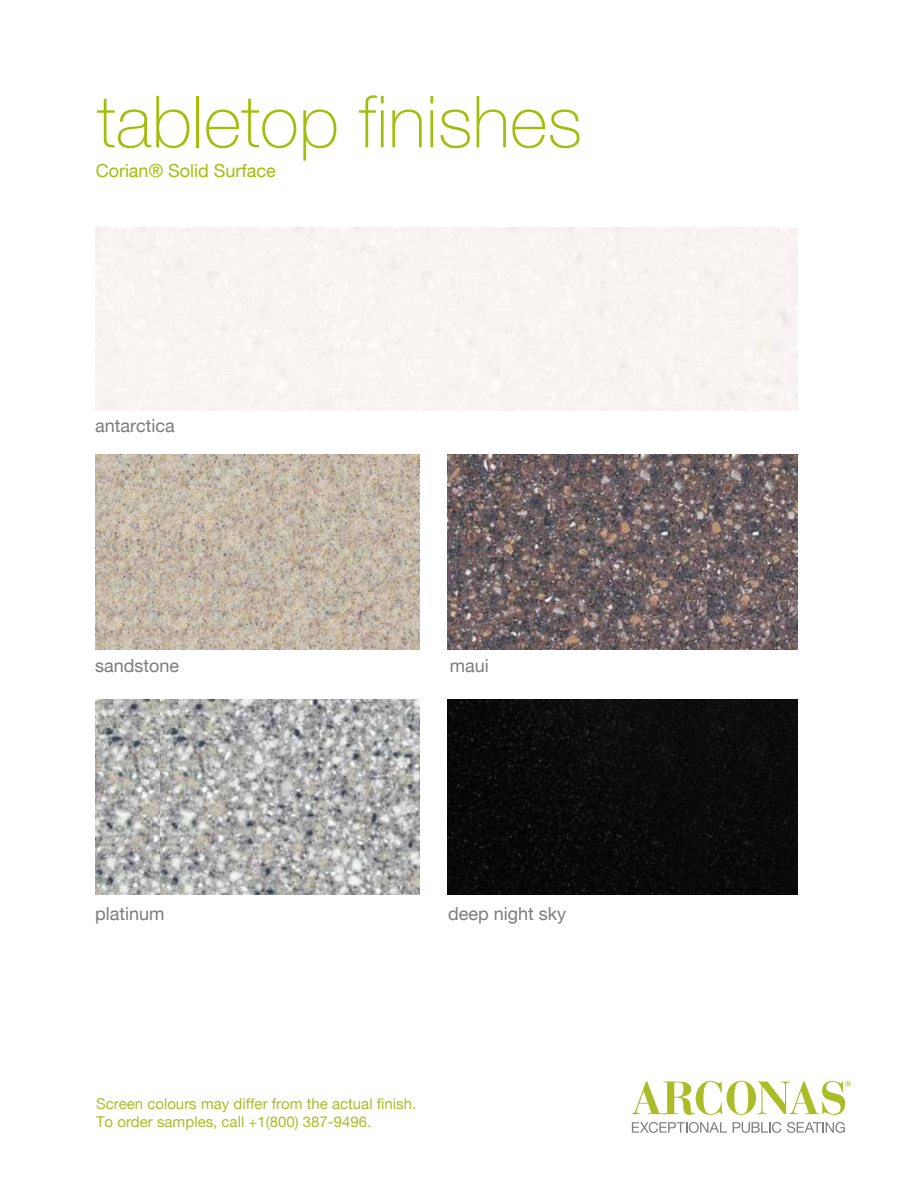
<style>
.page{position:relative;width:918px;height:1188px;background:#fff}
.page>*{position:absolute;margin:0;border:0;box-sizing:border-box;transform-origin:0 0}
.t1{font:100 72px "Helvetica Neue LT";color:#a3bd0b}
.t2{font:18px "Helvetica Neue LT";color:#7d7b7c}
.t3{font:18px "Helvetica Neue LT";color:#a3bd0b}
.t4{font:15px/18px "Helvetica Neue LT";color:#abbd26}
</style>
<div class="page">
<svg style="left:632px;top:1081px;width:219px;height:34px"></svg>
<svg style="left:632px;top:1122px;width:95px;height:11px"></svg>
<svg style="left:733px;top:1122px;width:48px;height:11px"></svg>
<svg style="left:787px;top:1122px;width:58px;height:11px"></svg>
<img style="left:95px;top:455px;width:66px;height:194px">
<div style="left:310px;top:228px;width:488px;height:183px;background:#f9f4f1"></div>
<div style="left:707px;top:699px;width:91px;height:195px;background:#0b0b0b"></div>
<img style="left:707px;top:455px;width:91px;height:194px">
<img style="left:447px;top:699px;width:260px;height:195px">
<img style="left:447px;top:455px;width:260px;height:194px">
<img style="left:95px;top:699px;width:65px;height:195px">
<img style="left:161px;top:455px;width:259px;height:194px">
<img style="left:160px;top:699px;width:260px;height:195px">
<p class="t1" style="left:97px;top:81px;width:487px">tabletop finishes</p>
<p class="t3" style="left:96px;top:159px;width:182px">Corian® Solid Surface</p>
<p class="t2" style="left:95px;top:414px;width:81px">antarctica</p>
<p class="t2" style="left:95px;top:655px;width:86px">sandstone</p>
<p class="t2" style="left:450px;top:655px;width:41px">maui</p>
<p class="t2" style="left:95px;top:903px;width:71px">platinum</p>
<p class="t2" style="left:448px;top:903px;width:120px">deep night sky</p>
<p class="t4" style="left:96px;top:1094px;width:322px">Screen colours may differ from the actual finish.<br>To order samples, call +1(800) 387-9496.</p>
</div>
